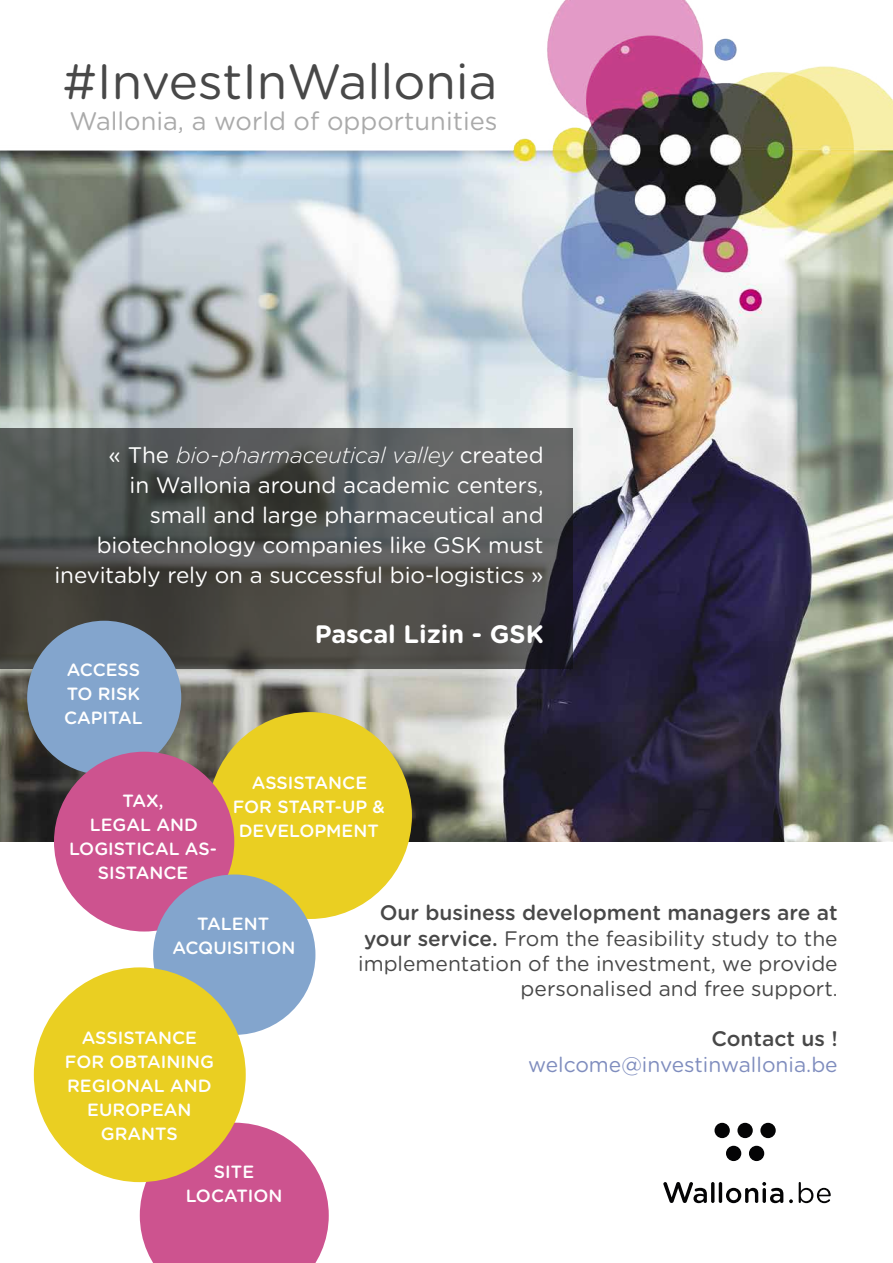
<style>
.page{position:relative;width:893px;height:1263px;background:#fff}
.page>*{position:absolute;margin:0;border:0;box-sizing:border-box;transform-origin:0 0}
.t1{font:49.5px "Gotham Rounded";color:#484848}
.t2{font:25.5px "Gotham Rounded";color:#aaa}
.t3{font:700 25.2px "Gotham Rounded";color:#fff}
.t4{font:22.5px/30px "Gotham Rounded";letter-spacing:-.005em;color:#fff;text-align:right}
.t5{font:21px/25.2px "Gotham Rounded";color:#484848;text-align:right}
.t6{font:21px "Gotham Rounded";color:#7f8dbe}
.t7{font:500 21px "Gotham Rounded";color:#484848}
.t8{font:500 17.7px/24px "Gotham Rounded";color:#fff;text-align:center}
.s1{font-weight:300;font-style:italic}
.s2{font-weight:500}
.s3{font-size:19.5px}
</style>
<div class="page">
<img style="left:0;top:0;width:893px;height:842px">
<div style="left:714px;top:1123px;width:16px;height:15px;background:#040405;border-radius:50%"></div>
<div style="left:737px;top:1123px;width:16px;height:15px;background:#040405;border-radius:50%"></div>
<div style="left:726px;top:1146px;width:15px;height:15px;background:#040405;border-radius:50%"></div>
<div style="left:749px;top:1146px;width:15px;height:15px;background:#040405;border-radius:50%"></div>
<div style="left:760px;top:1123px;width:16px;height:15px;background:#040405;border-radius:50%"></div>
<svg style="left:663px;top:1182px;width:44px;height:21px"></svg>
<hr style="left:711px;top:1182px;width:3px;height:21px;background:#040405;border-radius:2px">
<hr style="left:719px;top:1182px;width:3px;height:21px;background:#040405;border-radius:2px">
<svg style="left:799px;top:1182px;width:32px;height:21px"></svg>
<svg style="left:726px;top:1182px;width:57px;height:21px"></svg>
<svg style="left:789px;top:1199px;width:4px;height:4px"></svg>
<svg style="left:0;top:428px;width:573px;height:241px;background:#4e4f4d"></svg>
<div style="left:208px;top:712px;width:204px;height:207px;background:#eacf22;border-radius:50%"></div>
<div style="left:27px;top:621px;width:154px;height:154px;background:#83a5cd;border-radius:50%"></div>
<div style="left:54px;top:752px;width:180px;height:179px;background:#cd538f;border-radius:50%"></div>
<div style="left:153px;top:874px;width:162px;height:161px;background:#83a5cd;border-radius:50%"></div>
<svg style="left:140px;top:1123px;width:189px;height:140px;background:#d2649a"></svg>
<div style="left:34px;top:967px;width:212px;height:215px;background:#eacf22;border-radius:50%"></div>
<h1 class="t1" style="left:63px;top:47px;width:436px">#InvestInWallonia</h1>
<p class="t2" style="left:70px;top:103px;width:429px">Wallonia, a world of opportunities</p>
<p class="t4" style="left:55px;top:439px;width:491px">« The <span class="s1">bio-pharmaceutical valley</span> created<br>in Wallonia around academic centers,<br>small and large pharmaceutical and biotechnology companies like GSK must inevitably rely on a successful bio-logistics »</p>
<p class="t3" style="left:315px;top:616px;width:230px">Pascal Lizin - GSK</p>
<p class="t8" style="left:64px;top:657px;width:80px;text-align:left">ACCESS<br>TO RISK<br>CAPITAL</p>
<p class="t8" style="left:233px;top:770px;width:154px">ASSISTANCE<br>FOR START-UP &amp;<br>DEVELOPMENT</p>
<p class="t8" style="left:69px;top:788px;width:149px">TAX,<br>LEGAL AND<br>LOGISTICAL AS-<br>SISTANCE</p>
<p class="t8" style="left:172px;top:911px;width:124px">TALENT<br>ACqUISITION</p>
<p class="t5" style="left:358px;top:899px;width:481px"><span class="s2">Our business development managers are at your service.</span> From the feasibility study to the implementation of the investment, we provide personalised and free support<span class="s3">.</span></p>
<p class="t7" style="left:711px;top:1024px;width:128px">Contact us !</p>
<p class="t6" style="left:528px;top:1050px;width:311px">welcome@investinwallonia.be</p>
<p class="t8" style="left:65px;top:1025px;width:150px">ASSISTANCE<br>FOR OBTAINING<br>REGIONAL AND<br>EUROPEAN<br>GRANTS</p>
<p class="t8" style="left:186px;top:1159px;width:98px">SITE<br>LOCATION</p>
</div>
